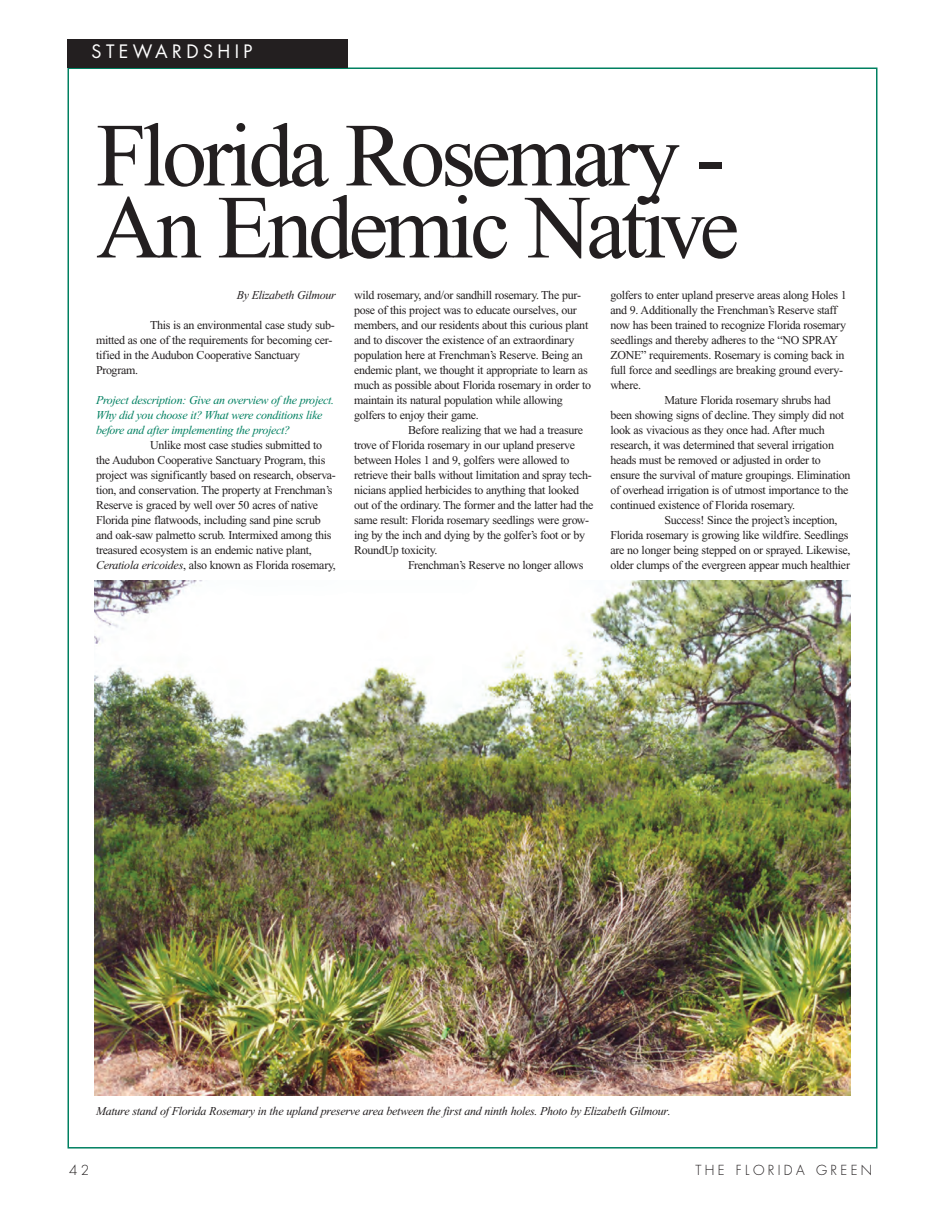
<style>
.page{position:relative;width:945px;height:1215px;background:#fff}
.page>*{position:absolute;margin:0;border:0;box-sizing:border-box;transform-origin:0 0}
.t1{font:90px/72px "Times New Roman";letter-spacing:-.05em;color:#231f20}
.t2{font:18px "Futura";letter-spacing:.245em;color:#fff}
.t3{font:300 13.5px "Futura";letter-spacing:.25em;color:#231f20}
.t4{font:12px/15px "Times New Roman";letter-spacing:-.025em;color:#231f20}
.t5{font:italic 12px/15px "Times New Roman";letter-spacing:-.025em;color:#008061}
.t6{font:italic 12px "Times New Roman";letter-spacing:-.025em;color:#231f20}
.s1{font-style:italic}
</style>
<div class="page">
<div style="left:68px;top:39px;width:280px;height:29px;background:#231f20"></div>
<img style="left:95px;top:580px;width:755px;height:515px">
<h2 class="t2" style="left:92px;top:43px;width:163px">STEWARDSHIP</h2>
<h1 class="t1" style="left:96px;top:128px;width:645px">Florida Rosemary -<br>An Endemic Native</h1>
<p class="t6" style="left:237px;top:290px;width:101px">By Elizabeth Gilmour</p>
<p class="t4" style="left:96px;top:318px;width:240px;text-indent:54px">This is an environmental case study sub&shy;mitted as one of the requirements for becoming cer&shy;tified in the Audubon Cooperative Sanctuary Program.</p>
<p class="t5" style="left:96px;top:393px;width:240px">Project description: Give an overview of the project.<br>Why did you choose it? What were conditions like before and after implementing the project?</p>
<p class="t4" style="left:96px;top:438px;width:241px;text-indent:54px">Unlike most case studies submitted to the Audubon Cooperative Sanctuary Program, this project was significantly based on research, observa&shy;tion, and conservation. The property at Frenchman’s Reserve is graced by well over 50 acres of native Florida pine flatwoods, including sand pine scrub and oak-saw palmetto scrub. Intermixed among this treasured ecosystem is an endemic native plant, <span class="s1">Ceratiola ericoides</span>, also known as Florida rosemary,</p>
<p class="t4" style="left:354px;top:288px;width:229px">wild rosemary, and/or sandhill rosemary. The pur-</p>
<p class="t4" style="left:354px;top:303px;width:224px">pose of this project was to educate ourselves, our</p>
<p class="t4" style="left:354px;top:318px;width:236px">members, and our residents about this curious plant</p>
<p class="t4" style="left:354px;top:333px;width:222px">and to discover the existence of an extraordinary</p>
<p class="t4" style="left:354px;top:348px;width:230px">population here at Frenchman’s Reserve. Being an</p>
<p class="t4" style="left:354px;top:363px;width:235px">endemic plant, we thought it appropriate to learn as</p>
<p class="t4" style="left:354px;top:378px;width:239px">much as possible about Florida rosemary in order to</p>
<p class="t4" style="left:354px;top:393px;width:210px">maintain its natural population while allowing</p>
<p class="t4" style="left:354px;top:408px;width:126px">golfers to enjoy their game.</p>
<p class="t4" style="left:408px;top:423px;width:177px">Before realizing that we had a treasure</p>
<p class="t4" style="left:354px;top:438px;width:223px">trove of Florida rosemary in our upland preserve</p>
<p class="t4" style="left:354px;top:453px;width:217px">between Holes 1 and 9, golfers were allowed to</p>
<p class="t4" style="left:354px;top:468px;width:239px">retrieve their balls without limitation and spray tech-</p>
<p class="t4" style="left:354px;top:483px;width:227px">nicians applied herbicides to anything that looked</p>
<p class="t4" style="left:354px;top:498px;width:241px">out of the ordinary. The former and the latter had the</p>
<p class="t4" style="left:354px;top:513px;width:237px">same result: Florida rosemary seedlings were grow-</p>
<p class="t4" style="left:354px;top:528px;width:233px">ing by the inch and dying by the golfer’s foot or by</p>
<p class="t4" style="left:354px;top:543px;width:85px">RoundUp toxicity.</p>
<p class="t4" style="left:408px;top:558px;width:177px">Frenchman’s Reserve no longer allows</p>
<p class="t4" style="left:610px;top:288px;width:238px">golfers to enter upland preserve areas along Holes 1</p>
<p class="t4" style="left:610px;top:303px;width:228px">and 9. Additionally the Frenchman’s Reserve staff</p>
<p class="t4" style="left:610px;top:318px;width:237px">now has been trained to recognize Florida rosemary</p>
<p class="t4" style="left:610px;top:333px;width:229px">seedlings and thereby adheres to the “NO SPRAY</p>
<p class="t4" style="left:610px;top:348px;width:236px">ZONE” requirements. Rosemary is coming back in</p>
<p class="t4" style="left:610px;top:363px;width:234px">full force and seedlings are breaking ground every-</p>
<p class="t4" style="left:610px;top:378px;width:32px">where.</p>
<p class="t4" style="left:664px;top:393px;width:168px">Mature Florida rosemary shrubs had</p>
<p class="t4" style="left:610px;top:408px;width:235px">been showing signs of decline. They simply did not</p>
<p class="t4" style="left:610px;top:423px;width:216px">look as vivacious as they once had. After much</p>
<p class="t4" style="left:610px;top:438px;width:225px">research, it was determined that several irrigation</p>
<p class="t4" style="left:610px;top:453px;width:212px">heads must be removed or adjusted in order to</p>
<p class="t4" style="left:610px;top:468px;width:241px">ensure the survival of mature groupings. Elimination</p>
<p class="t4" style="left:610px;top:483px;width:239px">of overhead irrigation is of utmost importance to the</p>
<p class="t4" style="left:610px;top:498px;width:186px">continued existence of Florida rosemary.</p>
<p class="t4" style="left:664px;top:513px;width:175px">Success! Since the project’s inception,</p>
<p class="t4" style="left:610px;top:528px;width:240px">Florida rosemary is growing like wildfire. Seedlings</p>
<p class="t4" style="left:610px;top:543px;width:241px">are no longer being stepped on or sprayed. Likewise,</p>
<p class="t4" style="left:610px;top:558px;width:241px">older clumps of the evergreen appear much healthier</p>
<p class="t6" style="left:96px;top:1105px;width:576px">Mature stand of Florida Rosemary in the upland preserve area between the first and ninth holes. Photo by Elizabeth Gilmour.</p>
<p class="t3" style="left:69px;top:1164px;width:22px">42</p>
<p class="t3" style="left:695px;top:1164px;width:178px">THE FLORIDA GREEN</p>
</div>
